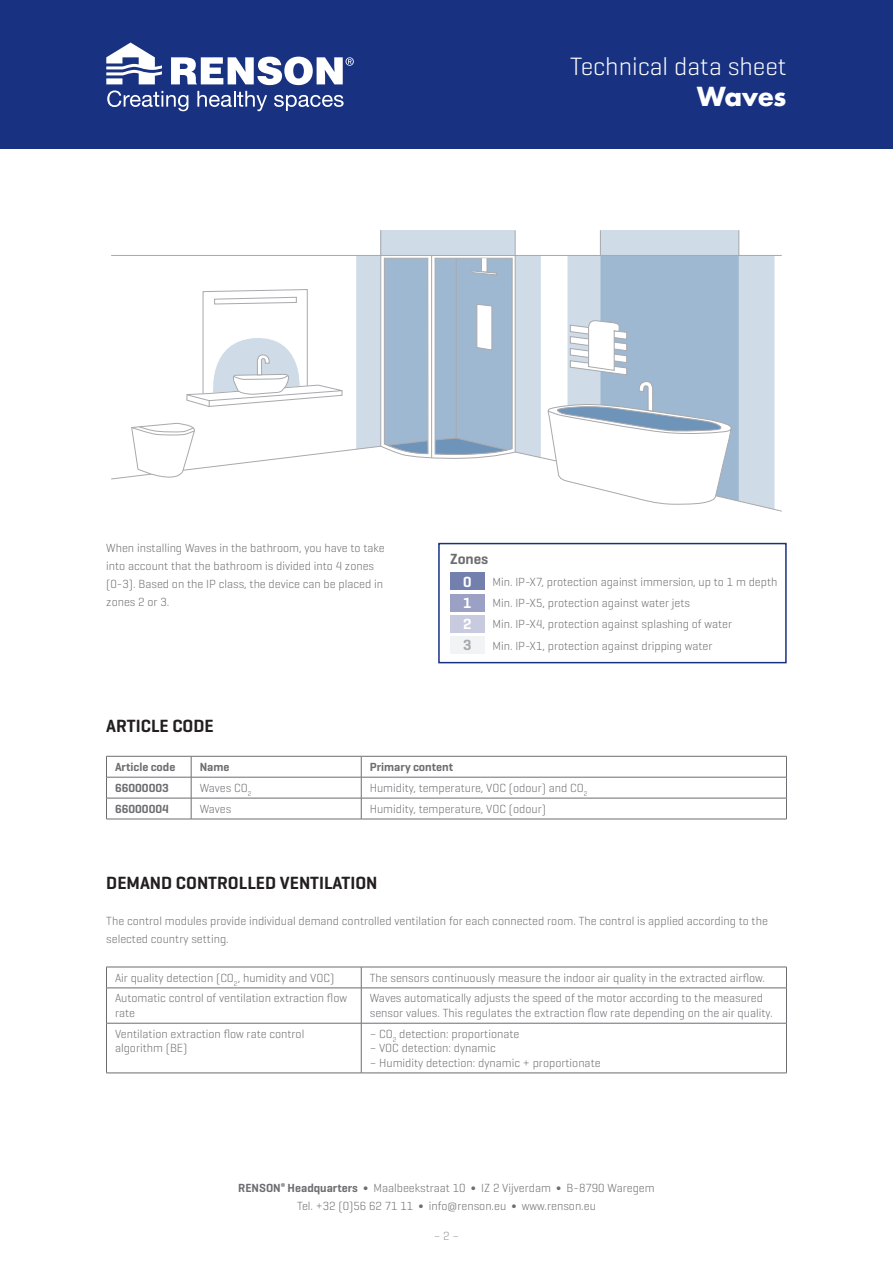
<style>
.page{position:relative;width:893px;height:1263px;background:#fff}
.page>*{position:absolute;margin:0;border:0;box-sizing:border-box;transform-origin:0 0}
.t1{font:300 25.5px "Geogrotesque";color:#fff}
.t2{font:700 25.5px "Futura Std";color:#fff}
.Titel_Paragraaf{font:600 18px "Geogrotesque";color:#231f20}
.Text_Body{font:600 15px "Geogrotesque";color:#6c6d70}
.Text_Body-2{font:600 15px "Geogrotesque";color:#fff}
.Text_Body-3{font:600 15px "Geogrotesque";color:#a8a9ad}
.Text_Body-4{font:300 12px/18px "Geogrotesque";color:#6c6d70}
.Tabeltekst{font:300 12px/14.4px "Geogrotesque";color:#6c6d70}
.Tabeltekst-2{font:600 12px "Geogrotesque";color:#6c6d70}
.t3{font:300 12px "Geogrotesque";color:#939598}
.s1{font-weight:600}
</style>
<div class="page">
<div style="left:0;top:0;width:893px;height:149px;background:#183181"></div>
<svg style="left:106px;top:43px;width:248px;height:68px"></svg>
<svg style="left:111px;top:230px;width:671px;height:282px"></svg>
<hr style="left:106px;top:756px;width:85px;height:1px;background:#6c6d70">
<hr style="left:191px;top:756px;width:170px;height:1px;background:#6c6d70">
<hr style="left:361px;top:756px;width:426px;height:1px;background:#6c6d70">
<hr style="left:106px;top:777px;width:85px;height:1px;background:#6c6d70">
<hr style="left:191px;top:777px;width:170px;height:1px;background:#6c6d70">
<hr style="left:361px;top:777px;width:426px;height:1px;background:#6c6d70">
<hr style="left:106px;top:798px;width:85px;height:1px;background:#6c6d70">
<svg style="left:106px;top:756px;width:1px;height:63px"></svg>
<hr style="left:191px;top:798px;width:170px;height:1px;background:#6c6d70">
<svg style="left:191px;top:756px;width:1px;height:63px"></svg>
<hr style="left:361px;top:798px;width:426px;height:1px;background:#6c6d70">
<svg style="left:361px;top:756px;width:1px;height:63px"></svg>
<svg style="left:786px;top:756px;width:1px;height:63px"></svg>
<hr style="left:106px;top:819px;width:85px;height:1px;background:#6c6d70">
<hr style="left:191px;top:819px;width:170px;height:1px;background:#6c6d70">
<hr style="left:361px;top:819px;width:426px;height:1px;background:#6c6d70">
<hr style="left:106px;top:967px;width:255px;height:1px;background:#6c6d70">
<svg style="left:106px;top:967px;width:1px;height:21px"></svg>
<hr style="left:361px;top:967px;width:426px;height:1px;background:#6c6d70">
<svg style="left:361px;top:967px;width:1px;height:21px"></svg>
<svg style="left:786px;top:967px;width:1px;height:21px"></svg>
<hr style="left:106px;top:988px;width:255px;height:1px;background:#6c6d70">
<hr style="left:106px;top:988px;width:1px;height:35px;background:#6c6d70">
<hr style="left:361px;top:988px;width:426px;height:1px;background:#6c6d70">
<hr style="left:361px;top:988px;width:1px;height:35px;background:#6c6d70">
<hr style="left:786px;top:988px;width:1px;height:35px;background:#6c6d70">
<hr style="left:106px;top:1023px;width:255px;height:1px;background:#6c6d70">
<hr style="left:106px;top:1023px;width:1px;height:50px;background:#6c6d70">
<hr style="left:361px;top:1023px;width:426px;height:1px;background:#6c6d70">
<hr style="left:361px;top:1023px;width:1px;height:50px;background:#6c6d70">
<hr style="left:786px;top:1023px;width:1px;height:50px;background:#6c6d70">
<hr style="left:106px;top:1073px;width:255px;height:1px;background:#6c6d70">
<hr style="left:361px;top:1073px;width:426px;height:1px;background:#6c6d70">
<div style="left:438px;top:543px;width:349px;height:120px;border:2px solid #183181"></div>
<div style="left:450px;top:573px;width:34px;height:17px;background:#7380ad"></div>
<div style="left:450px;top:594px;width:34px;height:17px;background:#9ba1c4"></div>
<div style="left:450px;top:615px;width:34px;height:17px;background:#c8cadf"></div>
<div style="left:450px;top:637px;width:34px;height:17px;background:#f2f3f4"></div>
<h1 class="t1" style="left:570px;top:50px;width:218px">Technical data sheet</h1>
<h1 class="t2" style="left:697px;top:80px;width:91px">Waves</h1>
<p class="Text_Body-4" style="left:106px;top:539px;width:280px">When installing Waves in the bathroom, you have to take into account that the bathroom is divided into 4 zones (0-3). Based on the IP class, the device can be placed in zones 2 or 3.</p>
<p class="Text_Body" style="left:450px;top:549px;width:40px">Zones</p>
<p class="Text_Body-2" style="left:463px;top:572px;width:10px">0</p>
<p class="Text_Body-2" style="left:463px;top:593px;width:10px">1</p>
<p class="Text_Body-2" style="left:463px;top:615px;width:10px">2</p>
<p class="Text_Body-3" style="left:463px;top:636px;width:10px">3</p>
<p class="Text_Body-4" style="left:492px;top:572px;width:287px">Min. IP-X7, protection against immersion, up to 1 m depth</p>
<p class="Text_Body-4" style="left:492px;top:594px;width:199px">Min. IP-X5, protection against water jets</p>
<p class="Text_Body-4" style="left:492px;top:615px;width:241px">Min. IP-X4, protection against splashing of water</p>
<p class="Text_Body-4" style="left:492px;top:636px;width:222px">Min. IP-X1, protection against dripping water</p>
<p class="Titel_Paragraaf" style="left:106px;top:715px;width:109px">ARTICLE CODE</p>
<p class="Tabeltekst-2" style="left:115px;top:759px;width:62px">Article code</p>
<p class="Tabeltekst-2" style="left:200px;top:759px;width:31px">Name</p>
<p class="Tabeltekst-2" style="left:370px;top:759px;width:85px">Primary content</p>
<p class="Tabeltekst-2" style="left:115px;top:780px;width:55px">66000003</p>
<p class="Tabeltekst" style="left:200px;top:780px;width:53px">Waves CO<sub>2</sub></p>
<p class="Text_Body-4" style="left:370px;top:778px;width:219px">Humidity, temperature, VOC (odour) and CO<sub>2</sub></p>
<p class="Tabeltekst-2" style="left:115px;top:801px;width:55px">66000004</p>
<p class="Tabeltekst" style="left:200px;top:801px;width:33px">Waves</p>
<p class="Text_Body-4" style="left:370px;top:799px;width:178px">Humidity, temperature, VOC (odour)</p>
<p class="Titel_Paragraaf" style="left:106px;top:871px;width:273px">DEMAND CONTROLLED VENTILATION</p>
<p class="Text_Body-4" style="left:106px;top:911px;width:663px">The control modules provide individual demand controlled ventilation for each connected room. The control is applied according to the selected country setting.</p>
<p class="Tabeltekst" style="left:115px;top:970px;width:221px">Air quality detection (CO<sub>2</sub>, humidity and VOC)</p>
<p class="Text_Body-4" style="left:370px;top:968px;width:397px">The sensors continuously measure the indoor air quality in the extracted airflow.</p>
<p class="Tabeltekst" style="left:115px;top:991px;width:234px">Automatic control of ventilation extraction flow rate</p>
<p class="Tabeltekst" style="left:370px;top:991px;width:404px">Waves automatically adjusts the speed of the motor according to the measured sensor values. This regulates the extraction flow rate depending on the air quality.</p>
<p class="Tabeltekst" style="left:115px;top:1026px;width:191px">Ventilation extraction flow rate control algorithm (BE)</p>
<p class="Tabeltekst" style="left:370px;top:1026px;width:151px">– CO<sub>2</sub> detection: proportionate</p>
<p class="Tabeltekst" style="left:370px;top:1040px;width:127px">– VOC detection: dynamic</p>
<p class="Tabeltekst" style="left:370px;top:1055px;width:232px">– Humidity detection: dynamic + proportionate</p>
<p class="Text_Body-4" style="left:238px;top:1179px;width:418px;text-align:center"><span class="s1">RENSON</span><sup>®</sup> <span class="s1">Headquarters</span> ∫ Maalbeekstraat 10 ∫ IZ 2 Vijverdam ∫ B-8790 Waregem<br>Tel. +32 (0)56 62 71 11 ∫ info@renson.eu ∫ www.renson.eu</p>
<p class="t3" style="left:434px;top:1228px;width:27px">– 2 –</p>
</div>
